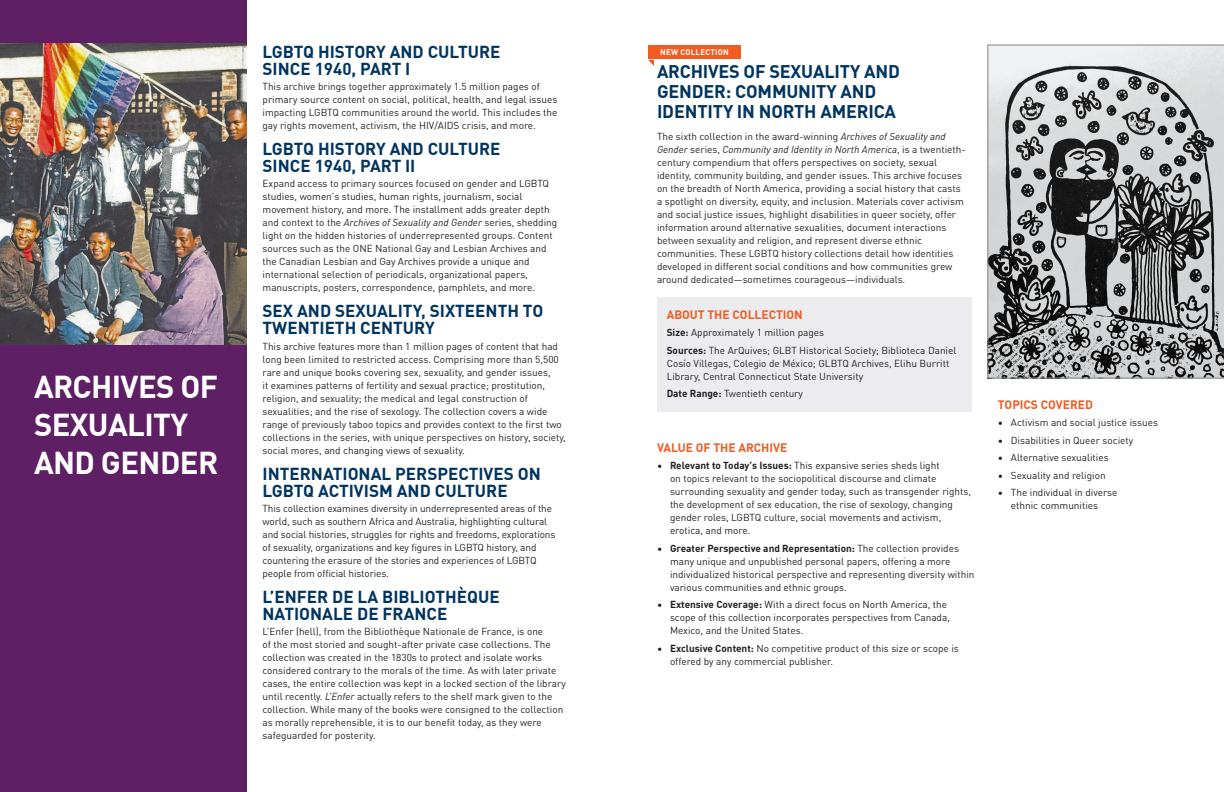
<style>
.page{position:relative;width:1224px;height:792px;background:#fff}
.page>*{position:absolute;margin:0;border:0;box-sizing:border-box;transform-origin:0 0}
.Header_Subheads{font:700 31px/38px "DIN Offc";letter-spacing:-.02em;color:#fff}
.Header_Subheads-2{font:700 18px/20px "DIN Offc";letter-spacing:-.01em;color:#003560}
.Double_line_Heads{font:700 17px/17px "DIN Offc";color:#003560}
.New_Subheads_1{font:700 12px "DIN Offc";color:#f25b21}
.New_Body_Copy{font:10px/13px "DIN Offc";color:#231f20}
.New_Body_Bullet{font:10px/13px "DIN Offc";color:#231f20}
.Body_Copy_Indented{font:10px/13px "DIN Offc";color:#231f20}
.Header_Subheads-3{font:700 8px "DIN Offc";letter-spacing:.02em;color:#fff}
.s1{font-style:italic}
.s2{font-weight:700}
</style>
<div class="page">
<div style="left:0;top:0;width:246px;height:792px;background:#5e1f64"></div>
<img style="left:0;top:43px;width:246px;height:301px">
<div style="left:657px;top:298px;width:314px;height:114px;background:#ececee"></div>
<svg style="left:988px;top:45px;width:236px;height:333px;background:#959696"></svg>
<div style="left:648px;top:45px;width:92px;height:14px;background:#f25b21"></div>
<svg style="left:648px;top:60px;width:6px;height:6px"></svg>
<p class="Header_Subheads" style="left:34px;top:368px;width:186px">ARCHIVES OF<br>SEXUALITY<br>AND GENDER</p>
<p class="Double_line_Heads" style="left:263px;top:43px;width:239px">LGBTQ HISTORY AND CULTURE<br>SINCE 1940, PART I</p>
<p class="New_Body_Copy" style="left:263px;top:80px;width:296px">This archive brings together approximately 1.5 million pages of primary source content on social, political, health, and legal issues impacting LGBTQ communities around the world. This includes the gay rights movement, activism, the HIV/AIDS crisis, and more.</p>
<p class="Double_line_Heads" style="left:263px;top:141px;width:239px">LGBTQ HISTORY AND CULTURE<br>SINCE 1940, PART II</p>
<p class="New_Body_Copy" style="left:263px;top:177px;width:296px">Expand access to primary sources focused on gender and LGBTQ studies, women’s studies, human rights, journalism, social movement history, and more. The installment adds greater depth and context to the <span class="s1">Archives of Sexuality and Gender</span> series, shedding light on the hidden histories of underrepresented groups. Content sources such as the ONE National Gay and Lesbian Archives and the Canadian Lesbian and Gay Archives provide a unique and international selection of periodicals, organizational papers, manuscripts, posters, correspondence, pamphlets, and more.</p>
<p class="Double_line_Heads" style="left:263px;top:303px;width:282px">SEX AND SEXUALITY, SIXTEENTH TO<br>TWENTIETH CENTURY</p>
<p class="New_Body_Copy" style="left:263px;top:340px;width:305px">This archive features more than 1 million pages of content that had long been limited to restricted access. Comprising more than 5,500 rare and unique books covering sex, sexuality, and gender issues,<br>it examines patterns of fertility and sexual practice; prostitution, religion, and sexuality; the medical and legal construction of sexualities; and the rise of sexology. The collection covers a wide range of previously taboo topics and provides context to the first two collections in the series, with unique perspectives on history, society, social mores, and changing views of sexuality.</p>
<p class="Double_line_Heads" style="left:263px;top:465px;width:280px">INTERNATIONAL PERSPECTIVES ON<br>LGBTQ ACTIVISM AND CULTURE</p>
<p class="New_Body_Copy" style="left:263px;top:502px;width:294px">This collection examines diversity in underrepresented areas of the world, such as southern Africa and Australia, highlighting cultural and social histories, struggles for rights and freedoms, explorations of sexuality, organizations and key figures in LGBTQ history, and countering the erasure of the stories and experiences of LGBTQ people from official histories.</p>
<p class="Double_line_Heads" style="left:263px;top:588px;width:239px">L’ENFER DE LA BIBLIOTHÈQUE<br>NATIONALE DE FRANCE</p>
<p class="New_Body_Copy" style="left:263px;top:625px;width:305px">L’Enfer (hell), from the Bibliothèque Nationale de France, is one<br>of the most storied and sought-after private case collections. The collection was created in the 1830s to protect and isolate works considered contrary to the morals of the time. As with later private cases, the entire collection was kept in a locked section of the library until recently. <span class="s1">L’Enfer</span> actually refers to the shelf mark given to the collection. While many of the books were consigned to the collection as morally reprehensible, it is to our benefit today, as they were safeguarded for posterity.</p>
<p class="Header_Subheads-3" style="left:660px;top:47px;width:70px">NEW COLLECTION</p>
<p class="Header_Subheads-2" style="left:657px;top:62px;width:244px">ARCHIVES OF SEXUALITY AND<br>GENDER: COMMUNITY AND<br>IDENTITY IN NORTH AMERICA</p>
<p class="New_Body_Copy" style="left:657px;top:129px;width:310px">The sixth collection in the award-winning <span class="s1">Archives of Sexuality and Gender</span> series, <span class="s1">Community and Identity in North America</span>, is a twentieth&shy;century compendium that offers perspectives on society, sexual identity, community building, and gender issues. This archive focuses on the breadth of North America, providing a social history that casts a spotlight on diversity, equity, and inclusion. Materials cover activism and social justice issues, highlight disabilities in queer society, offer information around alternative sexualities, document interactions between sexuality and religion, and represent diverse ethnic communities. These LGBTQ history collections detail how identities developed in different social conditions and how communities grew around dedicated—sometimes courageous—individuals.</p>
<p class="New_Subheads_1" style="left:667px;top:307px;width:138px">ABOUT THE COLLECTION</p>
<p class="Body_Copy_Indented" style="left:667px;top:326px;width:159px"><span class="s2">Size:</span> Approximately 1 million pages</p>
<p class="Body_Copy_Indented" style="left:667px;top:344px;width:291px"><span class="s2">Sources:</span> The ArQuives; GLBT Historical Society; Biblioteca Daniel<br>Cosío Villegas, Colegio de México; GLBTQ Archives, Elihu Burritt<br>Library, Central Connecticut State University</p>
<p class="Body_Copy_Indented" style="left:667px;top:387px;width:138px"><span class="s2">Date Range:</span> Twentieth century</p>
<p class="New_Subheads_1" style="left:657px;top:439px;width:132px">VALUE OF THE ARCHIVE</p>
<p class="New_Body_Bullet" style="left:670px;top:459px;width:303px;text-indent:-13px">• <span class="s2">Relevant to Today’s Issues:</span> This expansive series sheds light<br>on topics relevant to the sociopolitical discourse and climate surrounding sexuality and gender today, such as transgender rights, the development of sex education, the rise of sexology, changing gender roles, LGBTQ culture, social movements and activism, erotica, and more.</p>
<p class="New_Body_Bullet" style="left:670px;top:542px;width:306px;text-indent:-13px">• <span class="s2">Greater Perspective and Representation:</span> The collection provides many unique and unpublished personal papers, offering a more individualized historical perspective and representing diversity within various communities and ethnic groups.</p>
<p class="New_Body_Bullet" style="left:670px;top:598px;width:282px;text-indent:-13px">• <span class="s2">Extensive Coverage:</span> With a direct focus on North America, the scope of this collection incorporates perspectives from Canada,<br>Mexico, and the United States.</p>
<p class="New_Body_Bullet" style="left:670px;top:642px;width:290px;text-indent:-13px">• <span class="s2">Exclusive Content:</span> No competitive product of this size or scope is offered by any commercial publisher.</p>
<p class="New_Subheads_1" style="left:998px;top:397px;width:97px">TOPICS COVERED</p>
<p class="New_Body_Bullet" style="left:998px;top:416px;width:162px">• Activism and social justice issues</p>
<p class="New_Body_Bullet" style="left:998px;top:434px;width:137px">• Disabilities in Queer society</p>
<p class="New_Body_Bullet" style="left:998px;top:451px;width:112px">• Alternative sexualities</p>
<p class="New_Body_Bullet" style="left:998px;top:469px;width:109px">• Sexuality and religion</p>
<p class="New_Body_Bullet" style="left:1011px;top:486px;width:108px;text-indent:-13px">• The individual in diverse ethnic communities</p>
</div>
